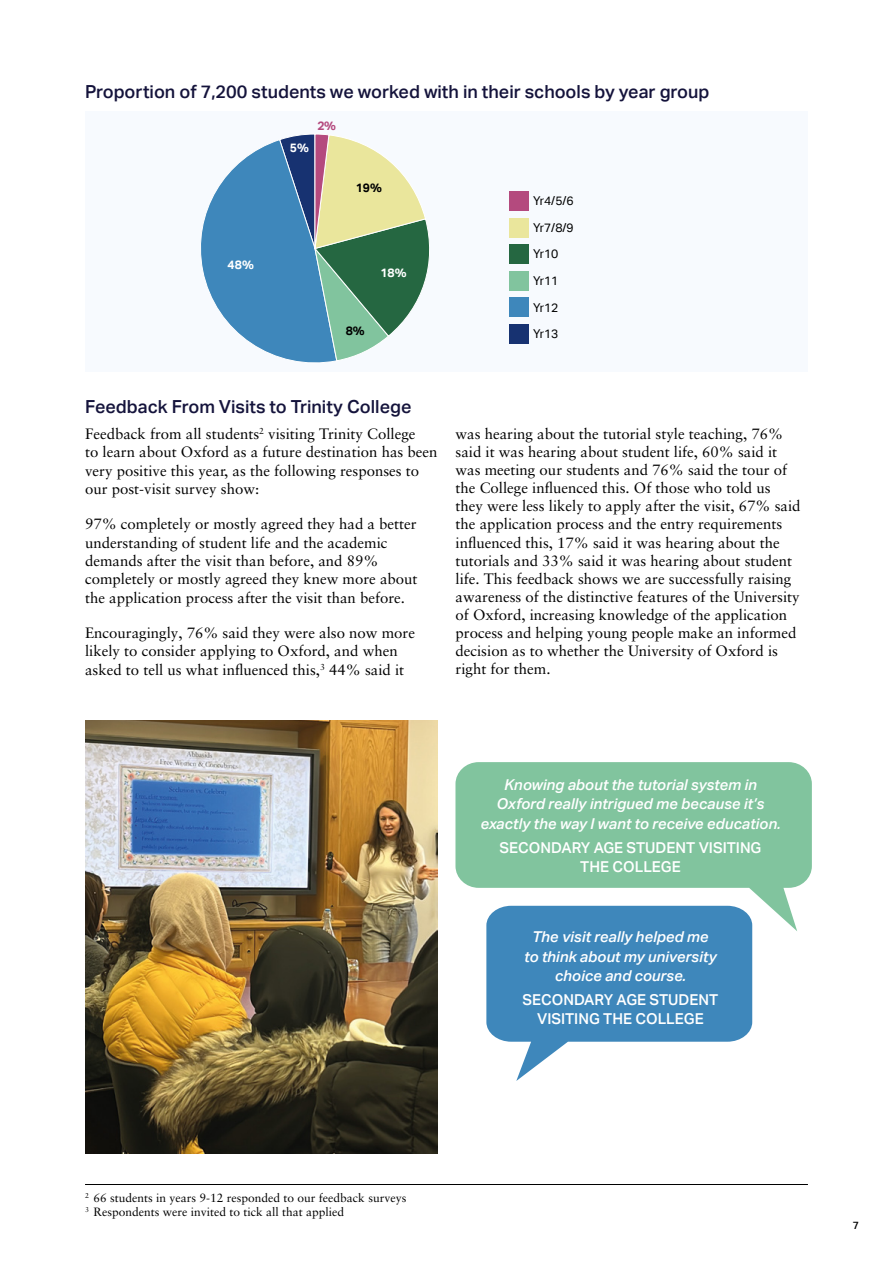
<style>
.page{position:relative;width:893px;height:1263px;background:#fff}
.page>*{position:absolute;margin:0;border:0;box-sizing:border-box;transform-origin:0 0}
.Sub-header{font:500 18px "Aktiv Grotesk";color:#14133b}
.Body_copy{font:15px/18px "Sabon LT Pro";color:#000}
.t1{font:italic 500 15px/19.5px "Aktiv Grotesk";color:#fff;text-align:center}
.t2{font:500 15px/19.5px "Aktiv Grotesk";color:#fff;text-align:center}
.t3{font:12.15px/26.5px "Aktiv Grotesk";color:#000}
.t4{font:700 12.15px "Aktiv Grotesk";color:#fff}
.t5{font:700 12.15px "Aktiv Grotesk";color:#000}
.t6{font:700 12.15px "Aktiv Grotesk";color:#b44a7e}
.Body_copy-2{font:12px "Sabon LT Pro";color:#000}
.t7{font:500 10.5px "Aktiv Grotesk";color:#000}
</style>
<div class="page">
<div style="left:85px;top:111px;width:723px;height:261px;background:#f7fafe"></div>
<div style="left:509px;top:191px;width:19px;height:20px;background:#b44a7e"></div>
<div style="left:509px;top:218px;width:19px;height:19px;background:#eae69c"></div>
<div style="left:509px;top:244px;width:19px;height:20px;background:#256741"></div>
<div style="left:509px;top:271px;width:19px;height:20px;background:#81c49e"></div>
<div style="left:509px;top:298px;width:19px;height:19px;background:#3e87bb"></div>
<div style="left:509px;top:324px;width:19px;height:20px;background:#173271"></div>
<svg style="left:201px;top:134px;width:229px;height:229px"></svg>
<svg style="left:486px;top:931px;width:266px;height:150px;fill:#3e87bb"></svg>
<img style="left:85px;top:721px;width:352px;height:432px">
<svg style="left:455px;top:762px;width:357px;height:169px;background:#8cc6af"></svg>
<hr style="left:85px;top:1184px;width:723px;height:1px;background:#000">
<p class="Sub-header" style="left:85px;top:81px;width:626px">Proportion of 7,200 students we worked with in their schools by year group</p>
<p class="t4" style="left:228px;top:257px;width:28px">48%</p>
<p class="t4" style="left:290px;top:141px;width:21px">5%</p>
<p class="t6" style="left:318px;top:119px;width:20px">2%</p>
<p class="t5" style="left:356px;top:181px;width:28px">19%</p>
<p class="t4" style="left:380px;top:266px;width:28px">18%</p>
<p class="t5" style="left:346px;top:323px;width:21px">8%</p>
<p class="t3" style="left:533px;top:188px;width:42px">Yr4/5/6<br>Yr7/8/9<br>Yr10<br>Yr11<br>Yr12<br>Yr13</p>
<p class="Sub-header" style="left:85px;top:396px;width:328px">Feedback From Visits to Trinity College</p>
<p class="Body_copy" style="left:85px;top:424px;width:354px">Feedback from all students<sup>2</sup> visiting Trinity College<br>to learn about Oxford as a future destination has been very positive this year, as the following responses to our post-visit survey show:</p>
<p class="Body_copy" style="left:85px;top:515px;width:334px">97% completely or mostly agreed they had a better understanding of student life and the academic demands after the visit than before, and 89% completely or mostly agreed they knew more about the application process after the visit than before.</p>
<p class="Body_copy" style="left:85px;top:623px;width:332px">Encouragingly, 76% said they were also now more likely to consider applying to Oxford, and when asked to tell us what influenced this,<sup>3</sup> 44% said it</p>
<p class="Body_copy" style="left:455px;top:424px;width:347px">was hearing about the tutorial style teaching, 76% said it was hearing about student life, 60% said it was meeting our students and 76% said the tour of the College influenced this. Of those who told us they were less likely to apply after the visit, 67% said the application process and the entry requirements influenced this, 17% said it was hearing about the tutorials and 33% said it was hearing about student life. This feedback shows we are successfully raising awareness of the distinctive features of the University of Oxford, increasing knowledge of the application process and helping young people make an informed decision as to whether the University of Oxford is right for them.</p>
<p class="t1" style="left:480px;top:775px;width:302px">Knowing about the tutorial system in<br>Oxford really intrigued me because it’s exactly the way I want to receive education.</p>
<p class="t2" style="left:499px;top:838px;width:263px">SECONDARY AGE STUDENT VISITING<br>THE COLLEGE</p>
<p class="t1" style="left:524px;top:927px;width:194px">The visit really helped me to think about my university choice and course.</p>
<p class="t2" style="left:522px;top:990px;width:197px">SECONDARY AGE STUDENT<br>VISITING THE COLLEGE</p>
<p class="Body_copy-2" style="left:85px;top:1190px;width:323px"><sup>2</sup> 66 students in years 9-12 responded to our feedback surveys</p>
<p class="Body_copy-2" style="left:85px;top:1204px;width:261px"><sup>3</sup> Respondents were invited to tick all that applied</p>
<p class="t7" style="left:853px;top:1219px;width:8px">7</p>
</div>
